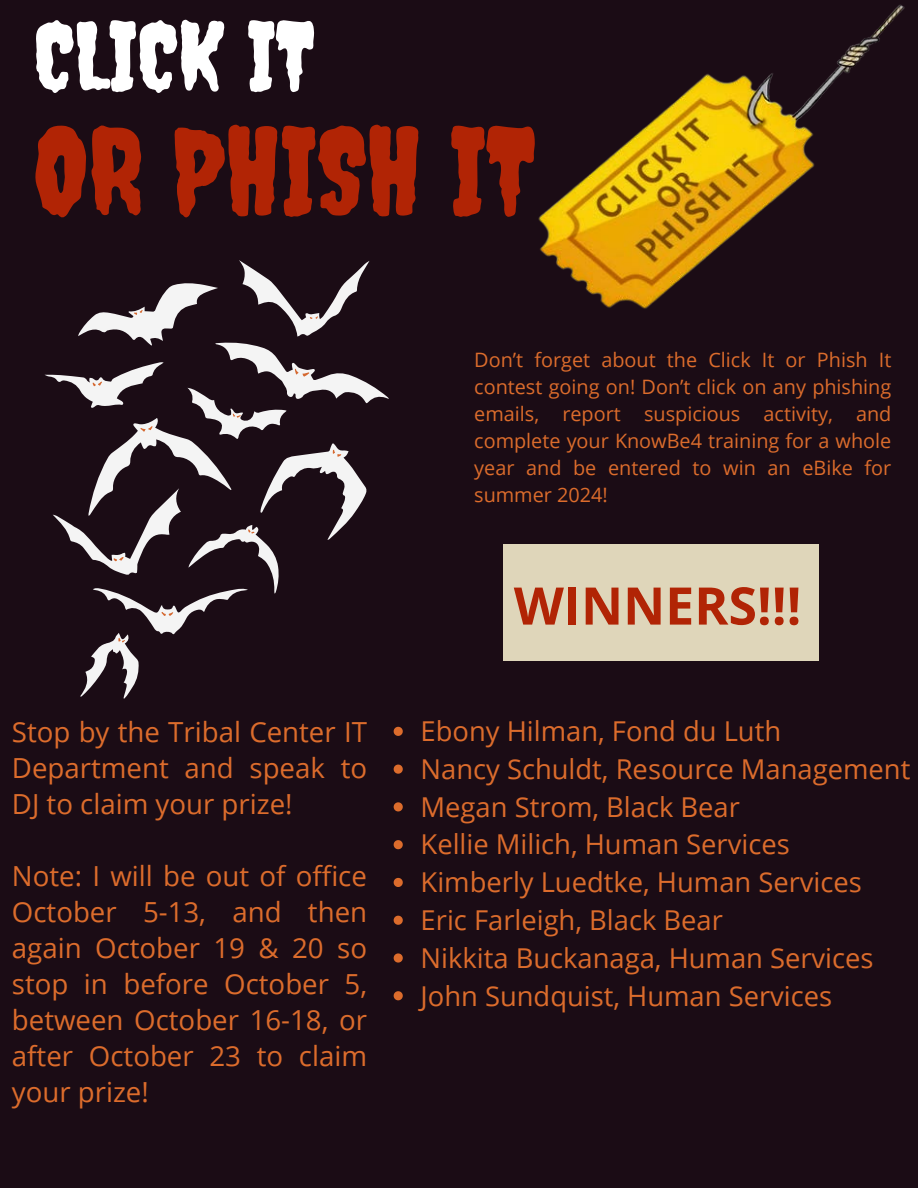
<style>
.page{position:relative;width:918px;height:1188px;background:#1b0c15}
.page>*{position:absolute;margin:0;border:0;box-sizing:border-box;transform-origin:0 0}
.t1{font:120.15px "Creepster";color:#b12405}
.t2{font:94.65px "Creepster";color:#fff}
.t3{font:700 51.9px "Open Sans";color:#b12405}
.t4{font:27.6px/36px "Open Sans";color:#dc6c2c;text-align:justify}
.t5{font:27.3px "Open Sans";color:#dc6c2c}
.t6{font:19.8px/27px "Open Sans";color:#dc6c2c;text-align:justify}
</style>
<div class="page">
<img style="left:538px;top:4px;width:367px;height:305px">
<svg style="left:45px;top:260px;width:344px;height:439px"></svg>
<svg style="left:93px;top:310px;width:248px;height:332px"></svg>
<svg style="left:394px;top:727px;width:9px;height:9px"></svg>
<svg style="left:394px;top:765px;width:9px;height:9px"></svg>
<svg style="left:394px;top:802px;width:9px;height:9px"></svg>
<svg style="left:394px;top:840px;width:9px;height:9px"></svg>
<svg style="left:394px;top:878px;width:9px;height:9px"></svg>
<svg style="left:394px;top:916px;width:9px;height:9px"></svg>
<svg style="left:394px;top:953px;width:9px;height:10px"></svg>
<svg style="left:394px;top:991px;width:9px;height:9px"></svg>
<div style="left:504px;top:544px;width:315px;height:117px;background:#dfd6ba"></div>
<p class="t2" style="left:34px;top:0;width:282px">CLICK IT</p>
<p class="t1" style="left:34px;top:100px;width:503px">OR PHISH IT</p>
<p class="t6" style="left:474px;top:346px;width:419px">Don’t forget about the Click It or Phish It contest going on! Don’t click on any phishing emails, report suspicious activity, and complete your KnowBe4 training for a whole year and be entered to win an eBike for summer 2024!</p>
<p class="t4" style="left:12px;top:713px;width:357px">Stop by the Tribal Center IT Department and speak to DJ to claim your prize!</p>
<p class="t4" style="left:12px;top:857px;width:357px">Note: I will be out of office October 5-13, and then again October 19 &amp; 20 so stop in before October 5, between October 16-18, or after October 23 to claim your prize!</p>
<p class="t3" style="left:514px;top:569px;width:289px">WINNERS!!!</p>
<p class="t5" style="left:421px;top:712px;width:362px">Ebony Hilman, Fond du Luth</p>
<p class="t5" style="left:421px;top:750px;width:491px">Nancy Schuldt, Resource Management</p>
<p class="t5" style="left:421px;top:788px;width:321px">Megan Strom, Black Bear</p>
<p class="t5" style="left:421px;top:825px;width:371px">Kellie Milich, Human Services</p>
<p class="t5" style="left:421px;top:863px;width:443px">Kimberly Luedtke, Human Services</p>
<p class="t5" style="left:421px;top:901px;width:304px">Eric Farleigh, Black Bear</p>
<p class="t5" style="left:421px;top:939px;width:455px">Nikkita Buckanaga, Human Services</p>
<p class="t5" style="left:421px;top:976px;width:413px">John Sundquist, Human Services</p>
</div>
